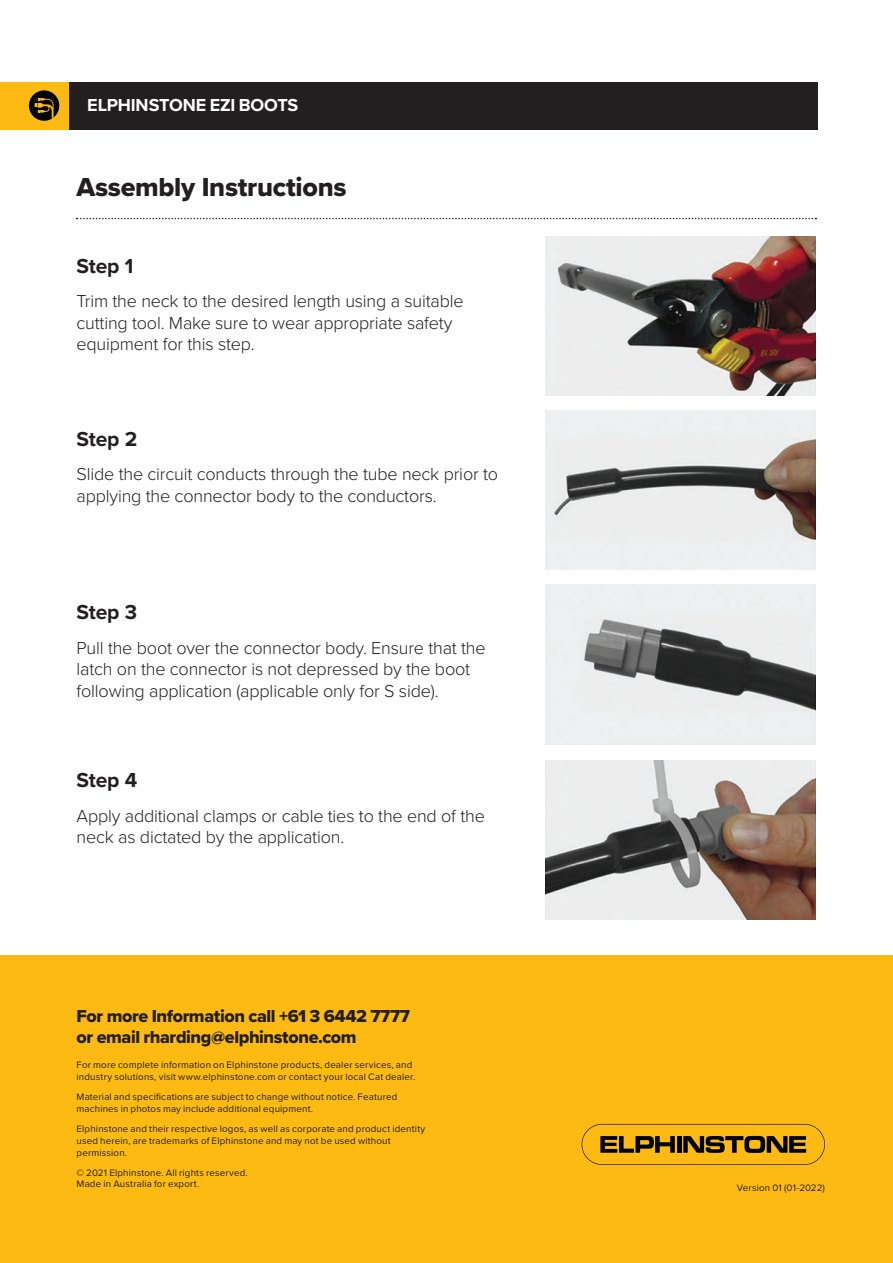
<style>
.page{position:relative;width:893px;height:1263px;background:#fff}
.page>*{position:absolute;margin:0;border:0;box-sizing:border-box;transform-origin:0 0}
.Subheads{font:27px "Proxima Nova Extrabld";letter-spacing:-.01em;color:#231f20}
.Features_Subheads{font:700 21px "Proxima Nova";letter-spacing:-.01em;color:#231f20}
.t1{font:300 18px/21.6px "Proxima Nova";letter-spacing:-.01em;color:#231f20}
.Cover_footer{font:18px/21.6px "Proxima Nova Extrabld";letter-spacing:-.02em;color:#231f20}
.Page_Section_Title{font:700 18px "Proxima Nova";letter-spacing:-.01em;color:#fff}
.Cover_footer-2{font:9.75px/11.7px "Proxima Nova";letter-spacing:.02em;color:#231f20}
</style>
<div class="page">
<div style="left:0;top:956px;width:893px;height:307px;background:#fcba13"></div>
<svg style="left:77px;top:218px;width:739px;height:1px"></svg>
<img style="left:545px;top:236px;width:270px;height:159px">
<img style="left:545px;top:410px;width:270px;height:160px">
<img style="left:545px;top:585px;width:270px;height:159px">
<img style="left:545px;top:760px;width:270px;height:159px">
<svg style="left:582px;top:1124px;width:243px;height:41px"></svg>
<div style="left:68px;top:82px;width:749px;height:48px;background:#231f20"></div>
<div style="left:0;top:82px;width:68px;height:48px;background:#fcba13"></div>
<div style="left:29px;top:90px;width:30px;height:31px;background:#000103;border-radius:50%"></div>
<svg style="left:34px;top:98px;width:20px;height:21px"></svg>
<p class="Page_Section_Title" style="left:87px;top:92px;width:213px">ELPHINSTONE EZI BOOTS</p>
<p class="Subheads" style="left:77px;top:167px;width:271px">Assembly Instructions</p>
<p class="Features_Subheads" style="left:77px;top:250px;width:58px">Step 1</p>
<p class="t1" style="left:77px;top:289px;width:389px">Trim the neck to the desired length using a suitable cutting tool. Make sure to wear appropriate safety equipment for this step.</p>
<p class="Features_Subheads" style="left:77px;top:423px;width:62px">Step 2</p>
<p class="t1" style="left:77px;top:463px;width:423px">Slide the circuit conducts through the tube neck prior to applying the connector body to the conductors.</p>
<p class="Features_Subheads" style="left:77px;top:597px;width:62px">Step 3</p>
<p class="t1" style="left:77px;top:636px;width:411px">Pull the boot over the connector body. Ensure that the latch on the connector is not depressed by the boot following application (applicable only for S side).</p>
<p class="Features_Subheads" style="left:77px;top:765px;width:62px">Step 4</p>
<p class="t1" style="left:77px;top:804px;width:410px">Apply additional clamps or cable ties to the end of the neck as dictated by the application.</p>
<p class="Cover_footer" style="left:77px;top:1004px;width:335px">For more Information call +61 3 6442 7777 or email rharding@elphinstone.com</p>
<p class="Cover_footer-2" style="left:77px;top:1059px;width:340px">For more complete information on Elphinstone products, dealer services, and industry solutions, visit www.elphinstone.com or contact your local Cat dealer.</p>
<p class="Cover_footer-2" style="left:77px;top:1091px;width:322px">Material and specifications are subject to change without notice. Featured machines in photos may include additional equipment.</p>
<p class="Cover_footer-2" style="left:77px;top:1122px;width:350px">Elphinstone and their respective logos, as well as corporate and product identity used herein, are trademarks of Elphinstone and may not be used without permission.</p>
<p class="Cover_footer-2" style="left:77px;top:1166px;width:173px">© 2021 Elphinstone. All rights reserved.<br>Made in Australia for export.</p>
<p class="Cover_footer-2" style="left:737px;top:1181px;width:90px">Version 01 (01-2022)</p>
</div>
